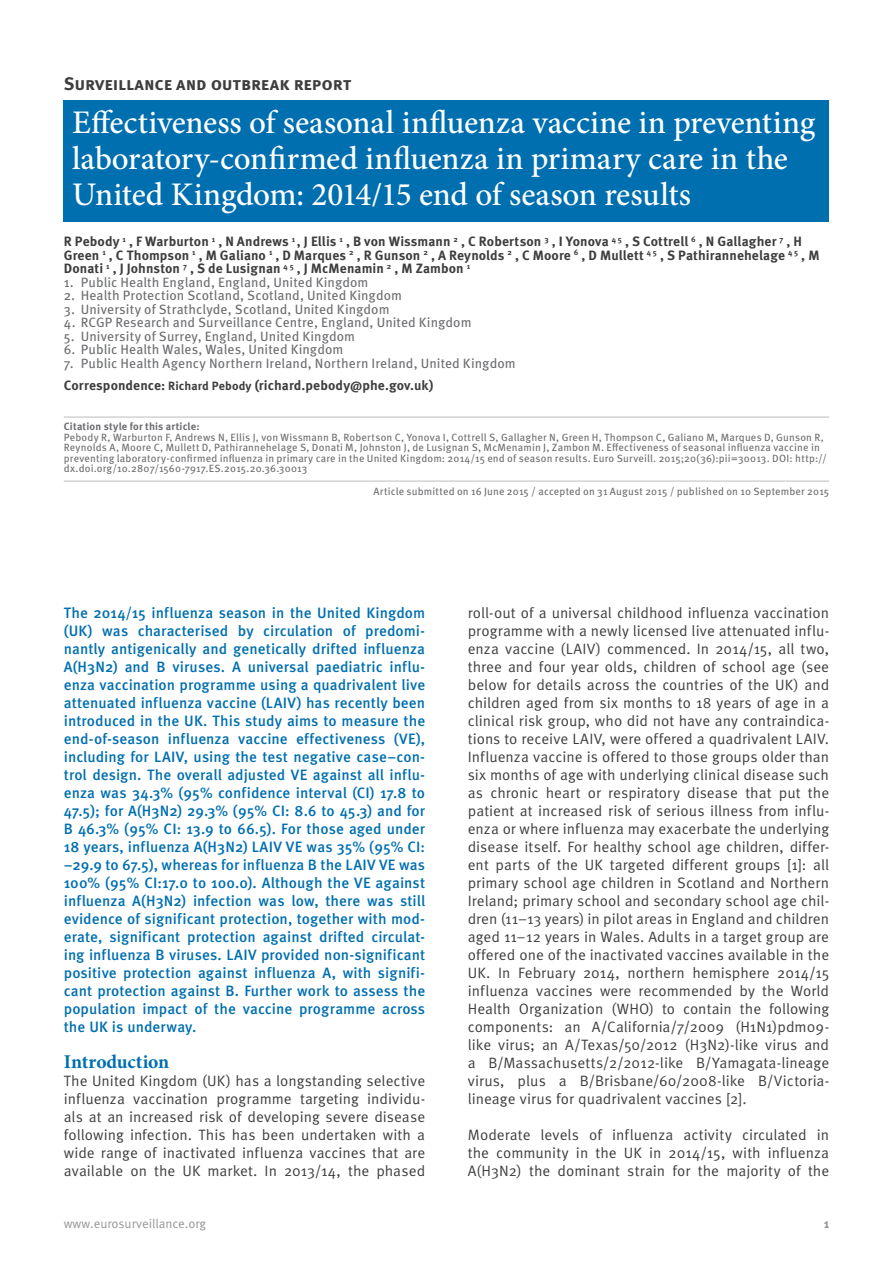
<style>
.page{position:relative;width:893px;height:1263px;background:#fff}
.page>*{position:absolute;margin:0;border:0;box-sizing:border-box;transform-origin:0 0}
.t1{font:500 33px/36px "Minion Pro";color:#fff}
.t2{font:700 19.5px "Minion Pro";letter-spacing:-.005em;color:#006faf}
.t3{font:700 18px "Meta Pro";color:#3e3e3f}
.t4{font:15px/18px "Meta Pro";color:#3e3e3f;text-align:justify}
.t5{font:500 15px/18px "Meta Pro";color:#006faf;text-align:justify}
.t6{font:13.5px/22px "Meta Pro";letter-spacing:.005em;color:#6c6d70}
.t7{font:700 13.5px/13.5px "Meta Pro";letter-spacing:.005em;color:#3e3e3f}
.t8{font:12.75px "Meta Pro";color:#939598}
.t9{font:700 12.75px "Meta Pro";color:#939598}
.t10{font:10.5px/10.5px "Meta Pro";letter-spacing:.015em;color:#6c6d70}
.t11{font:700 10.5px "Meta Pro";letter-spacing:.015em;color:#6c6d70}
.s1{font-weight:700;color:#3e3e3f}
.s2{font-weight:700;font-size:12px;color:#3e3e3f}
</style>
<div class="page">
<hr style="left:64px;top:417px;width:765px;height:1px;background:#bcbdc0">
<hr style="left:64px;top:481px;width:765px;height:1px;background:#bcbdc0">
<div style="left:64px;top:100px;width:765px;height:122px;background:#006faf"></div>
<p class="t3" style="left:64px;top:72px;width:289px">Surveillance and outbreak report</p>
<h1 class="t1" style="left:72px;top:104px;width:745px">Effectiveness of seasonal influenza vaccine in preventing laboratory-confirmed influenza in primary care in the<br>United Kingdom: 2014/15 end of season results</h1>
<p class="t7" style="left:64px;top:235px;width:757px">R Pebody <sup>1</sup> , F Warburton <sup>1</sup> , N Andrews <sup>1</sup> , J Ellis <sup>1</sup> , B von Wissmann <sup>2</sup> , C Robertson <sup>3</sup> , I Yonova <sup>4</sup> <sup>5</sup> , S Cottrell <sup>6</sup> , N Gallagher <sup>7</sup> , H<br>Green <sup>1</sup> , C Thompson <sup>1</sup> , M Galiano <sup>1</sup> , D Marques <sup>2</sup> , R Gunson <sup>2</sup> , A Reynolds <sup>2</sup> , C Moore <sup>6</sup> , D Mullett <sup>4</sup> <sup>5</sup> , S Pathirannehelage <sup>4</sup> <sup>5</sup> , M<br>Donati <sup>1</sup> , J Johnston <sup>7</sup> , S de Lusignan <sup>4</sup> <sup>5</sup> , J McMenamin <sup>2</sup> , M Zambon <sup>1</sup></p>
<p class="t6" style="left:64px;top:272px;width:306px">1. Public Health England, England, United Kingdom</p>
<p class="t6" style="left:64px;top:285px;width:340px">2. Health Protection Scotland, Scotland, United Kingdom</p>
<p class="t6" style="left:64px;top:299px;width:327px">3. University of Strathclyde, Scotland, United Kingdom</p>
<p class="t6" style="left:64px;top:312px;width:409px">4. RCGP Research and Surveillance Centre, England, United Kingdom</p>
<p class="t6" style="left:64px;top:326px;width:293px">5. University of Surrey, England, United Kingdom</p>
<p class="t6" style="left:64px;top:339px;width:281px">6. Public Health Wales, Wales, United Kingdom</p>
<p class="t6" style="left:64px;top:353px;width:453px">7. Public Health Agency Northern Ireland, Northern Ireland, United Kingdom<br><span class="s1">Correspondence:</span> <span class="s2">Richard Pebody</span> <span class="s1">(richard.pebody@phe.gov.uk)</span></p>
<p class="t11" style="left:64px;top:420px;width:137px">Citation style for this article:</p>
<p class="t10" style="left:64px;top:432px;width:765px">Pebody R, Warburton F, Andrews N, Ellis J, von Wissmann B, Robertson C, Yonova I, Cottrell S, Gallagher N, Green H, Thompson C, Galiano M, Marques D, Gunson R, Reynolds A, Moore C, Mullett D, Pathirannehelage S, Donati M, Johnston J, de Lusignan S, McMenamin J, Zambon M. Effectiveness of seasonal influenza vaccine in preventing laboratory-confirmed influenza in primary care in the United Kingdom: 2014/15 end of season results. Euro Surveill. 2015;20(36):pii=30013. DOI: http:// dx.doi.org/10.2807/1560-7917.ES.2015.20.36.30013</p>
<p class="t10" style="left:373px;top:487px;width:457px">Article submitted on 16 June 2015 / accepted on 31 August 2015 / published on 10 September 2015</p>
<p class="t5" style="left:64px;top:604px;width:363px">The 2014/15 influenza season in the United Kingdom (UK) was characterised by circulation of predomi&shy;nantly antigenically and genetically drifted influenza A(H3N2) and B viruses. A universal paediatric influ&shy;enza vaccination programme using a quadrivalent live attenuated influenza vaccine (LAIV) has recently been introduced in the UK. This study aims to measure the end-of-season influenza vaccine effectiveness (VE), including for LAIV, using the test negative case–con&shy;trol design. The overall adjusted VE against all influ&shy;enza was 34.3% (95% confidence interval (CI) 17.8 to 47.5); for A(H3N2) 29.3% (95% CI: 8.6 to 45.3) and for B 46.3% (95% CI: 13.9 to 66.5). For those aged under 18 years, influenza A(H3N2) LAIV VE was 35% (95% CI: −29.9 to 67.5), whereas for influenza B the LAIV VE was 100% (95% CI:17.0 to 100.0). Although the VE against influenza A(H3N2) infection was low, there was still evidence of significant protection, together with mod&shy;erate, significant protection against drifted circulat&shy;ing influenza B viruses. LAIV provided non-significant positive protection against influenza A, with signifi&shy;cant protection against B. Further work to assess the population impact of the vaccine programme across the UK is underway.</p>
<h2 class="t2" style="left:64px;top:1048px;width:107px">Introduction</h2>
<p class="t4" style="left:64px;top:1072px;width:363px">The United Kingdom (UK) has a longstanding selective influenza vaccination programme targeting individu&shy;als at an increased risk of developing severe disease following infection. This has been undertaken with a wide range of inactivated influenza vaccines that are available on the UK market. In 2013/14, the phased</p>
<p class="t4" style="left:468px;top:604px;width:363px">roll-out of a universal childhood influenza vaccination programme with a newly licensed live attenuated influ&shy;enza vaccine (LAIV) commenced. In 2014/15, all two, three and four year olds, children of school age (see below for details across the countries of the UK) and children aged from six months to 18 years of age in a clinical risk group, who did not have any contraindica&shy;tions to receive LAIV, were offered a quadrivalent LAIV.<br>Influenza vaccine is offered to those groups older than six months of age with underlying clinical disease such as chronic heart or respiratory disease that put the patient at increased risk of serious illness from influ&shy;enza or where influenza may exacerbate the underlying disease itself. For healthy school age children, differ&shy;ent parts of the UK targeted different groups [1]: all primary school age children in Scotland and Northern Ireland; primary school and secondary school age chil&shy;dren (11–13 years) in pilot areas in England and children aged 11–12 years in Wales. Adults in a target group are offered one of the inactivated vaccines available in the UK. In February 2014, northern hemisphere 2014/15 influenza vaccines were recommended by the World Health Organization (WHO) to contain the following components: an A/California/7/2009 (H1N1)pdm09- like virus; an A/Texas/50/2012 (H3N2)-like virus and a B/Massachusetts/2/2012-like B/Yamagata-lineage virus, plus a B/Brisbane/60/2008-like B/Victoria&shy;lineage virus for quadrivalent vaccines [2].</p>
<p class="t4" style="left:468px;top:1126px;width:363px">Moderate levels of influenza activity circulated in the community in the UK in 2014/15, with influenza A(H3N2) the dominant strain for the majority of the</p>
<p class="t8" style="left:64px;top:1215px;width:144px">www.eurosurveillance.org</p>
<p class="t9" style="left:824px;top:1215px;width:7px">1</p>
</div>
